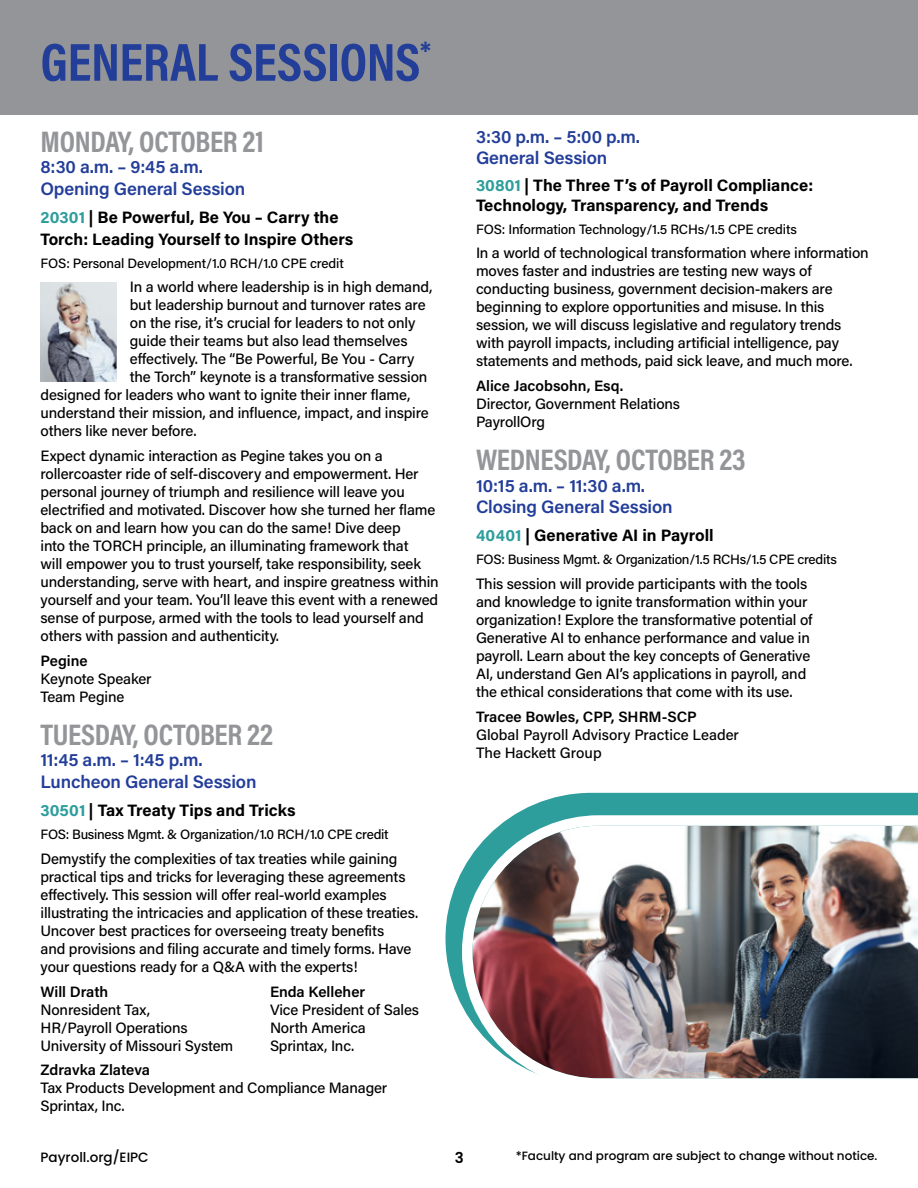
<style>
.page{position:relative;width:918px;height:1188px;background:#fff}
.page>*{position:absolute;margin:0;border:0;box-sizing:border-box;transform-origin:0 0}
.t1{font:700 54px "Acumin Pro Cond";letter-spacing:-.005em;color:#233e99}
.t2{font:700 30px "Acumin Pro Cond";letter-spacing:-.01em;color:#939598}
.t3{font:600 18px/21.6px "Acumin Pro";letter-spacing:-.01em;color:#233e99}
.t4{font:700 16.5px/21.6px "Acumin Pro";color:#000}
.t5{font:500 15px/18px "Acumin Pro";letter-spacing:-.01em;color:#000}
.t6{font:600 15px "Acumin Pro";color:#000}
.t7{font:600 15px "Poppins";color:#000}
.t8{font:500 13.5px "Acumin Pro";letter-spacing:-.015em;color:#000}
.t9{font:500 13.5px "Poppins";color:#000}
.t10{font:500 12px "Poppins";color:#000}
.s1{color:#2d9e9c}
</style>
<div class="page">
<svg style="left:445px;top:793px;width:473px;height:202px;fill:#2d9e9c"></svg>
<div style="left:0;top:0;width:918px;height:114px;background:#939598"></div>
<img style="left:41px;top:283px;width:75px;height:98px">
<img style="left:457px;top:810px;width:461px;height:269px">
<h1 class="t1" style="left:40px;top:26px;width:392px">GENERAL SESSIONS<sup>*</sup></h1>
<h2 class="t2" style="left:40px;top:121px;width:225px">MONDAY, OCTOBER 21</h2>
<p class="t3" style="left:40px;top:155px;width:206px">8:30 a.m. – 9:45 a.m.<br>Opening General Session</p>
<p class="t4" style="left:40px;top:206px;width:314px"><span class="s1">20301</span> | Be Powerful, Be You – Carry the<br>Torch: Leading Yourself to Inspire Others</p>
<p class="t8" style="left:40px;top:254px;width:305px">FOS: Personal Development/1.0 RCH/1.0 CPE credit</p>
<p class="t5" style="left:130px;top:278px;width:304px">In a world where leadership is in high demand,</p>
<p class="t5" style="left:130px;top:296px;width:297px">but leadership burnout and turnover rates are</p>
<p class="t5" style="left:130px;top:314px;width:287px">on the rise, it’s crucial for leaders to not only</p>
<p class="t5" style="left:130px;top:332px;width:279px">guide their teams but also lead themselves</p>
<p class="t5" style="left:130px;top:350px;width:286px">effectively. The “Be Powerful, Be You - Carry</p>
<p class="t5" style="left:130px;top:368px;width:299px">the Torch” keynote is a transformative session</p>
<p class="t5" style="left:40px;top:386px;width:371px">designed for leaders who want to ignite their inner flame,</p>
<p class="t5" style="left:40px;top:404px;width:390px">understand their mission, and influence, impact, and inspire</p>
<p class="t5" style="left:40px;top:422px;width:158px">others like never before.</p>
<p class="t5" style="left:40px;top:446px;width:400px">Expect dynamic interaction as Pegine takes you on a rollercoaster ride of self-discovery and empowerment. Her personal journey of triumph and resilience will leave you electrified and motivated. Discover how she turned her flame back on and learn how you can do the same! Dive deep<br>into the TORCH principle, an illuminating framework that<br>will empower you to trust yourself, take responsibility, seek understanding, serve with heart, and inspire greatness within yourself and your team. You’ll leave this event with a renewed sense of purpose, armed with the tools to lead yourself and others with passion and authenticity.</p>
<p class="t6" style="left:40px;top:650px;width:49px">Pegine</p>
<p class="t5" style="left:40px;top:669px;width:113px">Keynote Speaker<br>Team Pegine</p>
<h2 class="t2" style="left:40px;top:715px;width:234px">TUESDAY, OCTOBER 22</h2>
<p class="t3" style="left:40px;top:748px;width:218px">11:45 a.m. – 1:45 p.m.<br>Luncheon General Session</p>
<p class="t4" style="left:40px;top:799px;width:257px"><span class="s1">30501</span> | Tax Treaty Tips and Tricks</p>
<p class="t8" style="left:40px;top:825px;width:350px">FOS: Business Mgmt. &amp; Organization/1.0 RCH/1.0 CPE credit</p>
<p class="t5" style="left:40px;top:849px;width:379px">Demystify the complexities of tax treaties while gaining practical tips and tricks for leveraging these agreements effectively. This session will offer real-world examples illustrating the intricacies and application of these treaties.<br>Uncover best practices for overseeing treaty benefits<br>and provisions and filing accurate and timely forms. Have your questions ready for a Q&amp;A with the experts!</p>
<p class="t6" style="left:40px;top:981px;width:69px">Will Drath</p>
<p class="t6" style="left:270px;top:981px;width:97px">Enda Kelleher</p>
<p class="t5" style="left:40px;top:1000px;width:111px">Nonresident Tax,</p>
<p class="t5" style="left:270px;top:1000px;width:151px">Vice President of Sales</p>
<p class="t5" style="left:40px;top:1018px;width:149px">HR/Payroll Operations</p>
<p class="t5" style="left:270px;top:1018px;width:97px">North America</p>
<p class="t5" style="left:40px;top:1036px;width:194px">University of Missouri System</p>
<p class="t5" style="left:270px;top:1036px;width:86px">Sprintax, Inc.</p>
<p class="t6" style="left:40px;top:1060px;width:111px">Zdravka Zlateva</p>
<p class="t5" style="left:40px;top:1079px;width:348px">Tax Products Development and Compliance Manager<br>Sprintax, Inc.</p>
<p class="t3" style="left:476px;top:125px;width:166px">3:30 p.m. – 5:00 p.m.<br>General Session</p>
<p class="t4" style="left:476px;top:175px;width:339px;line-height:19.8px"><span class="s1">30801</span> | The Three T’s of Payroll Compliance:<br>Technology, Transparency, and Trends</p>
<p class="t8" style="left:476px;top:220px;width:323px">FOS: Information Technology/1.5 RCHs/1.5 CPE credits</p>
<p class="t5" style="left:476px;top:244px;width:394px">In a world of technological transformation where information moves faster and industries are testing new ways of conducting business, government decision-makers are beginning to explore opportunities and misuse. In this session, we will discuss legislative and regulatory trends with payroll impacts, including artificial intelligence, pay statements and methods, paid sick leave, and much more.</p>
<p class="t6" style="left:476px;top:375px;width:149px">Alice Jacobsohn, Esq.</p>
<p class="t5" style="left:476px;top:394px;width:206px">Director, Government Relations<br>PayrollOrg</p>
<h2 class="t2" style="left:476px;top:440px;width:271px">WEDNESDAY, OCTOBER 23</h2>
<p class="t3" style="left:476px;top:474px;width:198px">10:15 a.m. – 11:30 a.m.<br>Closing General Session</p>
<p class="t4" style="left:476px;top:524px;width:239px"><span class="s1">40401</span> | Generative AI in Payroll</p>
<p class="t8" style="left:476px;top:550px;width:362px">FOS: Business Mgmt. &amp; Organization/1.5 RCHs/1.5 CPE credits</p>
<p class="t5" style="left:476px;top:574px;width:338px">This session will provide participants with the tools and knowledge to ignite transformation within your organization! Explore the transformative potential of Generative AI to enhance performance and value in payroll. Learn about the key concepts of Generative AI, understand Gen AI’s applications in payroll, and the ethical considerations that come with its use.</p>
<p class="t6" style="left:476px;top:706px;width:222px">Tracee Bowles, CPP, SHRM-SCP</p>
<p class="t5" style="left:476px;top:725px;width:265px">Global Payroll Advisory Practice Leader<br>The Hackett Group</p>
<p class="t9" style="left:40px;top:1149px;width:110px">Payroll.org/EIPC</p>
<p class="t7" style="left:455px;top:1149px;width:10px">3</p>
<p class="t10" style="left:516px;top:1149px;width:363px">*Faculty and program are subject to change without notice.</p>
</div>
